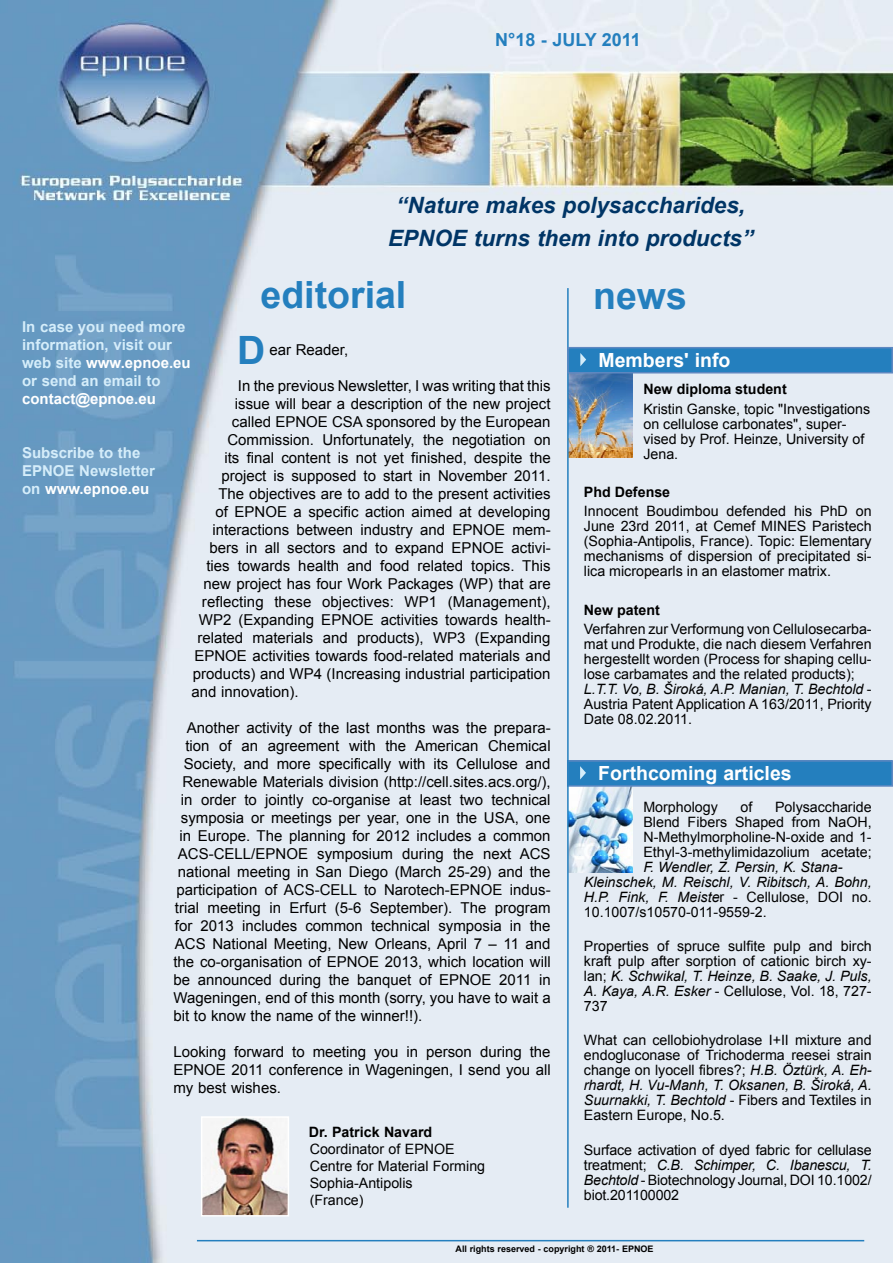
<style>
.page{position:relative;width:893px;height:1263px;background:#fff}
.page>*{position:absolute;margin:0;border:0;box-sizing:border-box;transform-origin:0 0}
.t1{font:700 39px "Arial";color:#247fbe}
.t2{font:700 37.5px "Arial";color:#247fbe}
.t3{font:italic 700 22.5px/33px "Arial";color:#003566;text-align:center}
.t4{font:700 19.5px "Arial";color:#fff}
.t5{font:700 18px "Arial";color:#247fbe}
.t6{font:15px/18px "Arial";color:#000;text-align:justify}
.t7{font:700 15px/18px "Arial";color:#d5edfa}
.t8{font:700 15px "Arial";color:#fff}
.t9{font:14.25px/15px "Arial";color:#000;text-align:justify}
.t10{font:italic 14.25px/15px "Arial";color:#000}
.t11{font:700 14.25px "Arial";color:#000}
.t12{font:700 9px "Arial";color:#000}
.s1{color:#fff}
.s2{font-style:italic}
.s3{font-style:normal}
</style>
<div class="page">
<img style="left:0;top:0;width:892px;height:1263px">
<img style="left:569px;top:787px;width:64px;height:85px">
<hr style="left:197px;top:1240px;width:667px;height:1px;background:#247fbe">
<img style="left:204px;top:1119px;width:82px;height:94px">
<div style="left:201px;top:1116px;width:88px;height:100px;border:2px solid #fff"></div>
<div style="left:568px;top:761px;width:324px;height:25px;background:#247fbe"></div>
<div style="left:567px;top:760px;width:326px;height:27px;border:2px solid #5e88c1"></div>
<svg style="left:580px;top:766px;width:6px;height:13px"></svg>
<img style="left:569px;top:373px;width:64px;height:85px">
<hr style="left:567px;top:288px;width:2px;height:920px;background:#247fbe">
<div style="left:568px;top:348px;width:324px;height:25px;background:#247fbe"></div>
<div style="left:567px;top:347px;width:326px;height:26px;border:2px solid #5e88c1"></div>
<svg style="left:580px;top:353px;width:6px;height:13px"></svg>
<p class="t5" style="left:495px;top:28px;width:147px">N°18 - JULY 2011</p>
<h3 class="t3" style="left:388px;top:189px;width:367px">“Nature makes polysaccharides,<br>EPNOE turns them into products”</h3>
<h2 class="t2" style="left:260px;top:270px;width:147px">editorial</h2>
<p class="t6" style="left:269px;top:341px;width:80px">ear Reader,</p>
<p class="t6" style="left:238px;top:377px;width:314px">In the previous Newsletter, I was writing that this</p>
<p class="t6" style="left:235px;top:395px;width:317px">issue will bear a description of the new project</p>
<p class="t6" style="left:232px;top:413px;width:320px">called EPNOE CSA sponsored by the European</p>
<p class="t6" style="left:227px;top:431px;width:325px">Commission. Unfortunately, the negotiation on</p>
<p class="t6" style="left:224px;top:449px;width:328px">its final content is not yet finished, despite the</p>
<p class="t6" style="left:221px;top:467px;width:331px">project is supposed to start in November 2011.</p>
<p class="t6" style="left:218px;top:485px;width:334px">The objectives are to add to the present activities</p>
<p class="t6" style="left:215px;top:503px;width:337px">of EPNOE a specific action aimed at developing</p>
<p class="t6" style="left:212px;top:521px;width:340px">interactions between industry and EPNOE mem-</p>
<p class="t6" style="left:209px;top:539px;width:343px">bers in all sectors and to expand EPNOE activi-</p>
<p class="t6" style="left:206px;top:557px;width:346px">ties towards health and food related topics. This</p>
<p class="t6" style="left:203px;top:575px;width:349px">new project has four Work Packages (WP) that are</p>
<p class="t6" style="left:202px;top:593px;width:350px">reflecting these objectives: WP1 (Management),</p>
<p class="t6" style="left:199px;top:611px;width:353px">WP2 (Expanding EPNOE activities towards health-</p>
<p class="t6" style="left:197px;top:629px;width:355px">related materials and products), WP3 (Expanding</p>
<p class="t6" style="left:194px;top:647px;width:358px">EPNOE activities towards food-related materials and</p>
<p class="t6" style="left:193px;top:665px;width:359px">products) and WP4 (Increasing industrial participation</p>
<p class="t6" style="left:191px;top:683px;width:109px">and innovation).</p>
<p class="t6" style="left:187px;top:719px;width:365px">Another activity of the last months was the prepara-</p>
<p class="t6" style="left:185px;top:737px;width:367px">tion of an agreement with the American Chemical</p>
<p class="t6" style="left:184px;top:755px;width:368px">Society, and more specifically with its Cellulose and</p>
<p class="t6" style="left:182px;top:773px;width:370px">Renewable Materials division (http://cell.sites.acs.org/),</p>
<p class="t6" style="left:181px;top:791px;width:371px">in order to jointly co-organise at least two technical</p>
<p class="t6" style="left:181px;top:809px;width:371px">symposia or meetings per year, one in the USA, one</p>
<p class="t6" style="left:179px;top:827px;width:373px">in Europe. The planning for 2012 includes a common</p>
<p class="t6" style="left:178px;top:845px;width:374px">ACS-CELL/EPNOE symposium during the next ACS</p>
<p class="t6" style="left:178px;top:863px;width:374px">national meeting in San Diego (March 25-29) and the</p>
<p class="t6" style="left:176px;top:881px;width:376px">participation of ACS-CELL to Narotech-EPNOE indus-</p>
<p class="t6" style="left:175px;top:899px;width:377px">trial meeting in Erfurt (5-6 September). The program</p>
<p class="t6" style="left:175px;top:917px;width:377px">for 2013 includes common technical symposia in the</p>
<p class="t6" style="left:175px;top:935px;width:377px">ACS National Meeting, New Orleans, April 7 – 11 and</p>
<p class="t6" style="left:173px;top:953px;width:379px">the co-organisation of EPNOE 2013, which location will</p>
<p class="t6" style="left:173px;top:971px;width:379px">be announced during the banquet of EPNOE 2011 in</p>
<p class="t6" style="left:173px;top:989px;width:379px">Wageningen, end of this month (sorry, you have to wait a</p>
<p class="t6" style="left:173px;top:1007px;width:250px">bit to know the name of the winner!!).</p>
<p class="t6" style="left:173px;top:1043px;width:379px">Looking forward to meeting you in person during the EPNOE 2011 conference in Wageningen, I send you all my best wishes.</p>
<p class="t11" style="left:309px;top:1122px;width:125px">Dr. Patrick Navard</p>
<p class="t9" style="left:310px;top:1140px;width:177px;line-height:17.1px;text-align:left">Coordinator of EPNOE<br>Centre for Material Forming<br>Sophia-Antipolis<br>(France)</p>
<p class="t12" style="left:456px;top:1243px;width:199px">All rights reserved - copyright ® 2011- EPNOE</p>
<h2 class="t2" style="left:593px;top:271px;width:95px">news</h2>
<p class="t7" style="left:22px;top:318px;width:170px">In case you need more information, visit our web site <span class="s1">www.epnoe.eu </span>or send an email to</p>
<p class="t8" style="left:22px;top:389px;width:135px">contact@epnoe.eu</p>
<p class="t7" style="left:22px;top:444px;width:134px">Subscribe to the<br>EPNOE Newsletter on <span class="s1">www.epnoe.eu</span></p>
<h1 class="t1" style="left:237px;top:325px;width:30px">D</h1>
<h3 class="t4" style="left:599px;top:347px;width:133px">Members' info</h3>
<p class="t11" style="left:643px;top:380px;width:145px">New diploma student</p>
<p class="t9" style="left:643px;top:401px;width:228px;text-align:left">Kristin Ganske, topic "Investigations on cellulose carbonates", super&shy;vised by Prof. Heinze, University of<br>Jena.</p>
<p class="t11" style="left:584px;top:483px;width:88px">Phd Defense</p>
<p class="t9" style="left:584px;top:504px;width:289px">Innocent Boudimbou defended his PhD on June 23rd 2011, at Cemef MINES Paristech (Sophia-Antipolis, France). Topic: Elementary mechanisms of dispersion of precipitated si&shy;lica micropearls in an elastomer matrix.</p>
<p class="t11" style="left:584px;top:600px;width:78px">New patent</p>
<p class="t9" style="left:584px;top:622px;width:289px;text-align:left">Verfahren zur Verformung von Cellulosecarba&shy;mat und Produkte, die nach diesem Verfahren hergestellt worden (Process for shaping cellu&shy;lose carbamates and the related products); <span class="s2">L.T.T. Vo, B. Široká, A.P. Manian, T. Bechtold</span> - Austria Patent Application A 163/2011, Priority Date 08.02.2011.</p>
<h3 class="t4" style="left:598px;top:761px;width:195px">Forthcoming articles</h3>
<p class="t9" style="left:643px;top:799px;width:76px">Morphology</p>
<p class="t9" style="left:740px;top:799px;width:13px">of</p>
<p class="t9" style="left:643px;top:799px;width:230px;text-indent:132px">Polysaccharide Blend Fibers Shaped from NaOH, N-Methylmorpholine-N-oxide and 1- Ethyl-3-methylimidazolium acetate;</p>
<p class="t10" style="left:584px;top:859px;width:289px;text-indent:60px">F. Wendler, Z. Persin, K. Stana-Kleinschek, M. Reischl, V. Ribitsch, A. Bohn, H.P. Fink, F. Meiste<span class="s3">r - Cellulose, DOI no.<br>10.1007/s10570-011-9559-2.</span></p>
<p class="t9" style="left:584px;top:939px;width:289px">Properties of spruce sulfite pulp and birch kraft pulp after sorption of cationic birch xy&shy;lan; <span class="s2">K. Schwikal, T. Heinze, B. Saake, J. Puls, A. Kaya, A.R. Esker</span> - Cellulose, Vol. 18, 727- 737</p>
<p class="t9" style="left:584px;top:1033px;width:289px">What can cellobiohydrolase I+II mixture and endogluconase of Trichoderma reesei strain change on lyocell fibres?; <span class="s2">H.B. Öztürk, A. Eh&shy;rhardt, H. Vu-Manh, T. Oksanen, B. Široká, A.<br>Suurnakki, T. Bechtold</span> - Fibers and Textiles in Eastern Europe, No.5.</p>
<p class="t9" style="left:584px;top:1142px;width:289px">Surface activation of dyed fabric for cellulase treatment; <span class="s2">C.B. Schimper, C. Ibanescu, T.<br>Bechtold</span> - Biotechnology Journal, DOI 10.1002/ biot.201100002</p>
</div>
